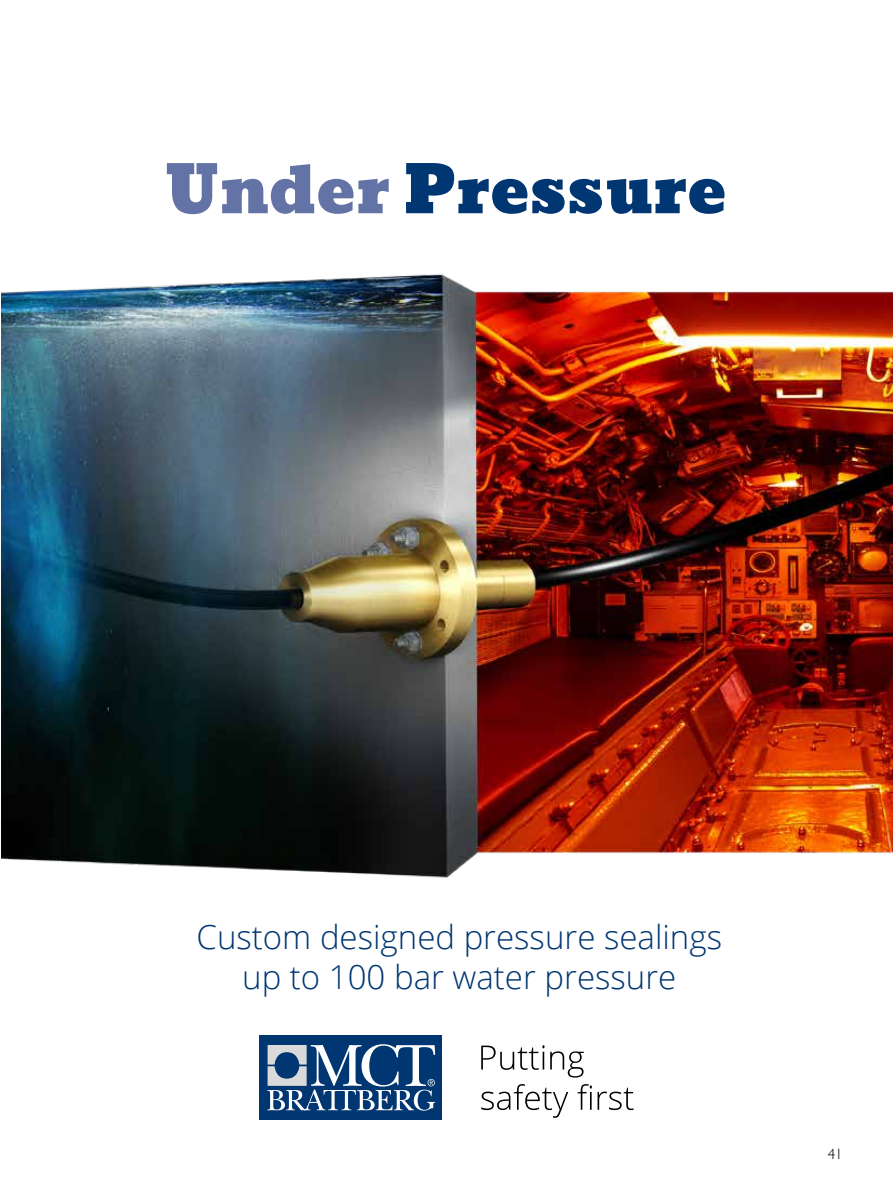
<style>
.page{position:relative;width:893px;height:1191px;background:#fff}
.page>*{position:absolute;margin:0;border:0;box-sizing:border-box;transform-origin:0 0}
.t1{font:64.5px "Bevan";color:#003671}
.t2{font:300 33px/39.6px "Open Sans";color:#003671;text-align:center}
.t3{font:300 15px "Gill Sans";color:#000}
.s1{color:#6373a5}
</style>
<div class="page">
<img style="left:1px;top:274px;width:892px;height:844px">
<div style="left:844px;top:1110px;width:49px;height:81px;background:#fff"></div>
<svg style="left:481px;top:1045px;width:63px;height:24px"></svg>
<svg style="left:550px;top:1051px;width:34px;height:26px"></svg>
<svg style="left:481px;top:1084px;width:87px;height:33px"></svg>
<svg style="left:577px;top:1084px;width:15px;height:25px"></svg>
<svg style="left:598px;top:1087px;width:36px;height:23px"></svg>
<div style="left:259px;top:1035px;width:183px;height:85px;background:#003671"></div>
<svg style="left:267px;top:1044px;width:168px;height:66px"></svg>
<h1 class="t1" style="left:166px;top:153px;width:563px"><span class="s1">Under</span> Pressure</h1>
<p class="t2" style="left:197px;top:916px;width:527px">Custom designed pressure sealings up to 100 bar water pressure</p>
<p class="t3" style="left:828px;top:1142px;width:16px">41</p>
</div>
